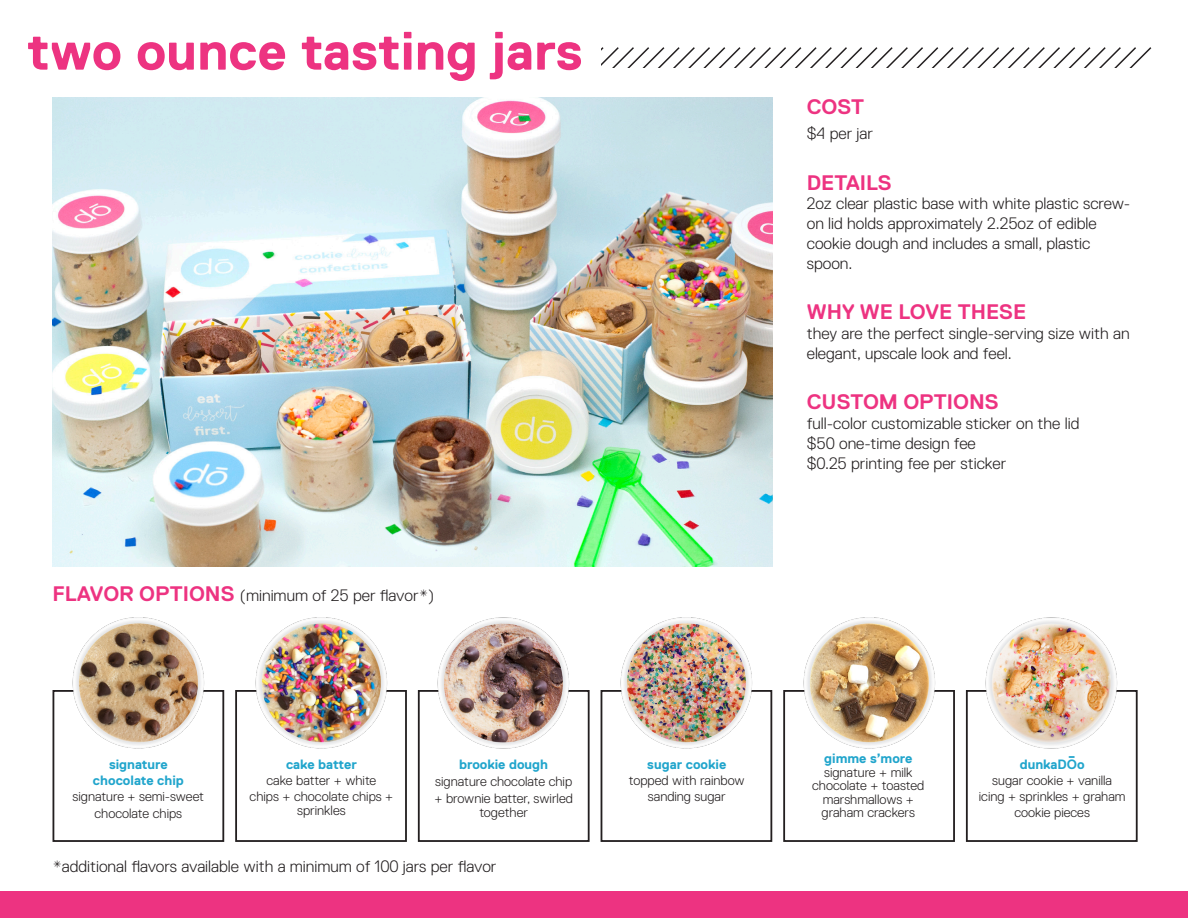
<style>
.page{position:relative;width:1188px;height:918px;background:#fff}
.page>*{position:absolute;margin:0;border:0;box-sizing:border-box;transform-origin:0 0}
.t1{font:700 54px "Replica";color:#ed3381}
.t2{font:700 21px "Replica";color:#ed3381}
.t3{font:19.65px "Replica";color:#21a5cc}
.t4{font:300 16.5px/19.8px "Replica";color:#231f20}
.t5{font:300 13.5px/13.5px "Replica";color:#231f20;text-align:center}
.t6{font:700 13.5px "Replica";color:#21a5cc}
.s1{font-weight:700;font-size:21px;color:#ed3381}
</style>
<div class="page">
<div style="left:0;top:891px;width:1188px;height:27px;background:#ed3381"></div>
<svg style="left:601px;top:48px;width:551px;height:19px"></svg>
<div style="left:601px;top:690px;width:171px;height:152px;border:2px solid #231f20"></div>
<img style="left:620px;top:617px;width:132px;height:131px">
<div style="left:783px;top:690px;width:172px;height:152px;border:2px solid #231f20"></div>
<img style="left:803px;top:617px;width:132px;height:131px">
<div style="left:235px;top:690px;width:172px;height:152px;border:2px solid #231f20"></div>
<img style="left:255px;top:617px;width:132px;height:131px">
<div style="left:418px;top:690px;width:172px;height:152px;border:2px solid #231f20"></div>
<img style="left:438px;top:617px;width:132px;height:131px">
<div style="left:53px;top:690px;width:171px;height:152px;border:2px solid #231f20"></div>
<img style="left:72px;top:617px;width:132px;height:131px">
<div style="left:966px;top:690px;width:172px;height:152px;border:2px solid #231f20"></div>
<img style="left:986px;top:617px;width:132px;height:131px">
<img style="left:53px;top:98px;width:719px;height:469px">
<p class="t1" style="left:27px;top:21px;width:557px">two ounce tasting jars</p>
<p class="t4" style="left:53px;top:586px;width:383px"><span class="s1">FLAVOR OPTIONS</span> (minimum of 25 per flavor*)</p>
<p class="t6" style="left:109px;top:757px;width:60px">signature</p>
<p class="t6" style="left:93px;top:773px;width:92px">chocolate chip</p>
<p class="t5" style="left:73px;top:789px;width:133px;line-height:16.2px">signature + semi-sweet chocolate chips</p>
<p class="t6" style="left:286px;top:756px;width:72px">cake batter</p>
<p class="t5" style="left:267px;top:773px;width:111px">cake batter + white</p>
<p class="t5" style="left:250px;top:789px;width:145px">chips + chocolate chips + sprinkles</p>
<p class="t6" style="left:459px;top:756px;width:90px">brookie dough</p>
<p class="t5" style="left:435px;top:774px;width:140px;line-height:16.5px;text-align:left">signature chocolate chip + brownie batter, swirled</p>
<p class="t5" style="left:479px;top:805px;width:50px">together</p>
<p class="t4" style="left:53px;top:856px;width:446px">*additional flavors available with a minimum of 100 jars per flavor</p>
<p class="t6" style="left:647px;top:757px;width:80px">sugar cookie</p>
<p class="t5" style="left:629px;top:774px;width:117px">topped with rainbow</p>
<p class="t5" style="left:648px;top:790px;width:79px">sanding sugar</p>
<p class="t2" style="left:807px;top:95px;width:59px">COST</p>
<p class="t4" style="left:807px;top:124px;width:68px">$4 per jar</p>
<p class="t2" style="left:807px;top:171px;width:86px">DETAILS</p>
<p class="t4" style="left:807px;top:194px;width:325px">2oz clear plastic base with white plastic screw&shy;on lid holds approximately 2.25oz of edible cookie dough and includes a small, plastic spoon.</p>
<p class="t2" style="left:807px;top:300px;width:221px">WHY WE LOVE THESE</p>
<p class="t4" style="left:807px;top:323px;width:324px">they are the perfect single-serving size with an elegant, upscale look and feel.</p>
<p class="t2" style="left:807px;top:390px;width:193px">CUSTOM OPTIONS</p>
<p class="t4" style="left:807px;top:413px;width:274px">full-color customizable sticker on the lid</p>
<p class="t4" style="left:807px;top:433px;width:171px">$50 one-time design fee</p>
<p class="t4" style="left:807px;top:453px;width:201px">$0.25 printing fee per sticker</p>
<p class="t6" style="left:824px;top:751px;width:90px">gimme s’more</p>
<p class="t5" style="left:824px;top:765px;width:90px">signature + milk</p>
<p class="t5" style="left:812px;top:779px;width:114px">chocolate + toasted marshmallows + graham crackers</p>
<p class="t3" style="left:1068px;top:744px;width:10px">-</p>
<p class="t6" style="left:1020px;top:756px;width:66px">dunkaDOo</p>
<p class="t5" style="left:992px;top:773px;width:121px">sugar cookie + vanilla</p>
<p class="t5" style="left:979px;top:790px;width:148px">icing + sprinkles + graham</p>
<p class="t5" style="left:1014px;top:806px;width:77px">cookie pieces</p>
</div>
